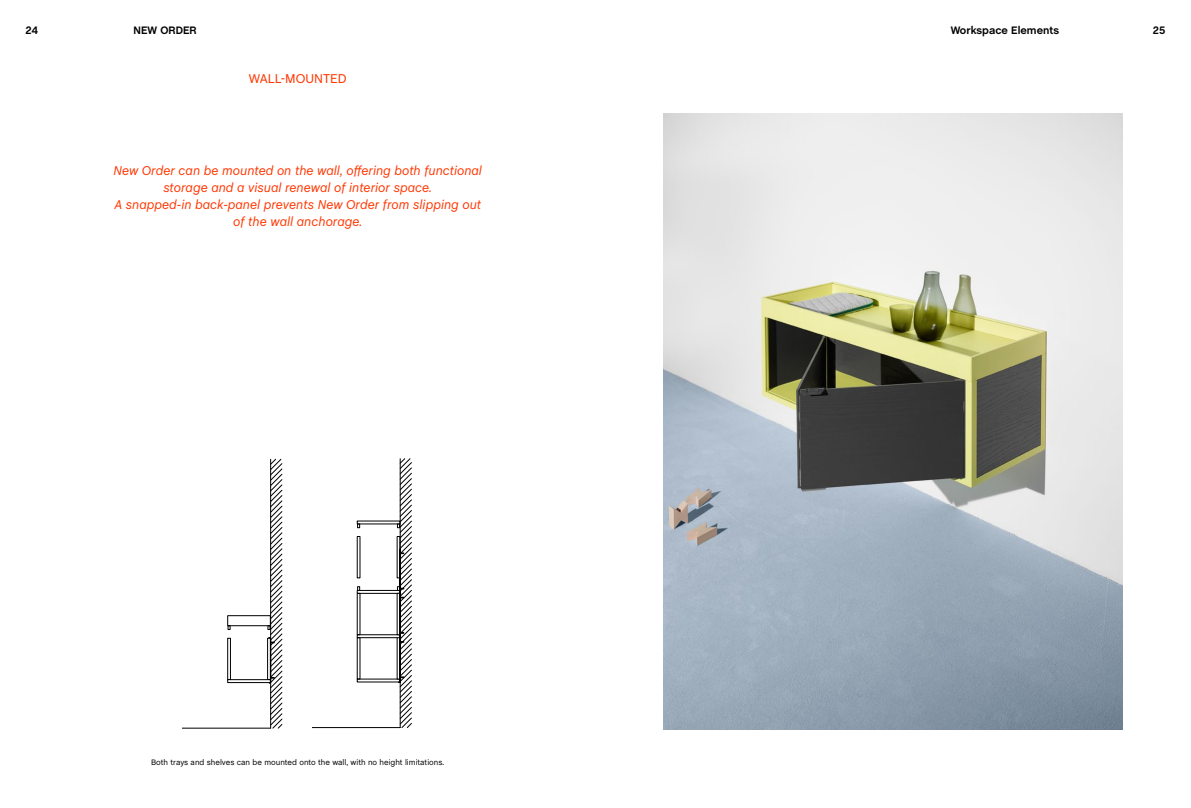
<style>
.page{position:relative;width:1191px;height:808px;background:#fff}
.page>*{position:absolute;margin:0;border:0;box-sizing:border-box;transform-origin:0 0}
.t1{font:italic 13px/17px "Chalet";color:#ff3600;text-align:center}
.t2{font:13px "Chalet";color:#ff3600}
.t3{font:700 11px "Chalet";color:#000}
.t4{font:8px "Chalet";color:#000}
</style>
<div class="page">
<img style="left:663px;top:113px;width:460px;height:616px">
<div style="left:227px;top:638px;width:4px;height:42px;border:1px solid #000"></div>
<div style="left:227px;top:615px;width:43px;height:11px;border:1px solid #000"></div>
<svg style="left:227px;top:625px;width:4px;height:5px"></svg>
<div style="left:227px;top:679px;width:43px;height:4px;border:1px solid #000"></div>
<svg style="left:267px;top:459px;width:15px;height:269px"></svg>
<hr style="left:183px;top:728px;width:88px;height:1px;background:#000">
<svg style="left:357px;top:586px;width:3px;height:4px"></svg>
<div style="left:357px;top:590px;width:43px;height:4px;border:1px solid #000"></div>
<svg style="left:357px;top:523px;width:3px;height:5px"></svg>
<div style="left:357px;top:634px;width:43px;height:4px;border:1px solid #000"></div>
<hr style="left:312px;top:727px;width:88px;height:1px;background:#000">
<svg style="left:397px;top:458px;width:15px;height:270px"></svg>
<p class="t3" style="left:26px;top:23px;width:14px">24</p>
<p class="t3" style="left:134px;top:23px;width:65px">NEW ORDER</p>
<p class="t3" style="left:951px;top:24px;width:110px">Workspace Elements</p>
<p class="t3" style="left:1152px;top:23px;width:14px">25</p>
<p class="t2" style="left:249px;top:71px;width:99px">WALL-MOUNTED</p>
<p class="t1" style="left:113px;top:162px;width:370px">New Order can be mounted on the wall, offering both functional storage and a visual renewal of interior space.<br>A snapped-in back-panel prevents New Order from slipping out of the wall anchorage.</p>
<p class="t4" style="left:151px;top:758px;width:294px">Both trays and shelves can be mounted onto the wall, with no height limitations.</p>
</div>
